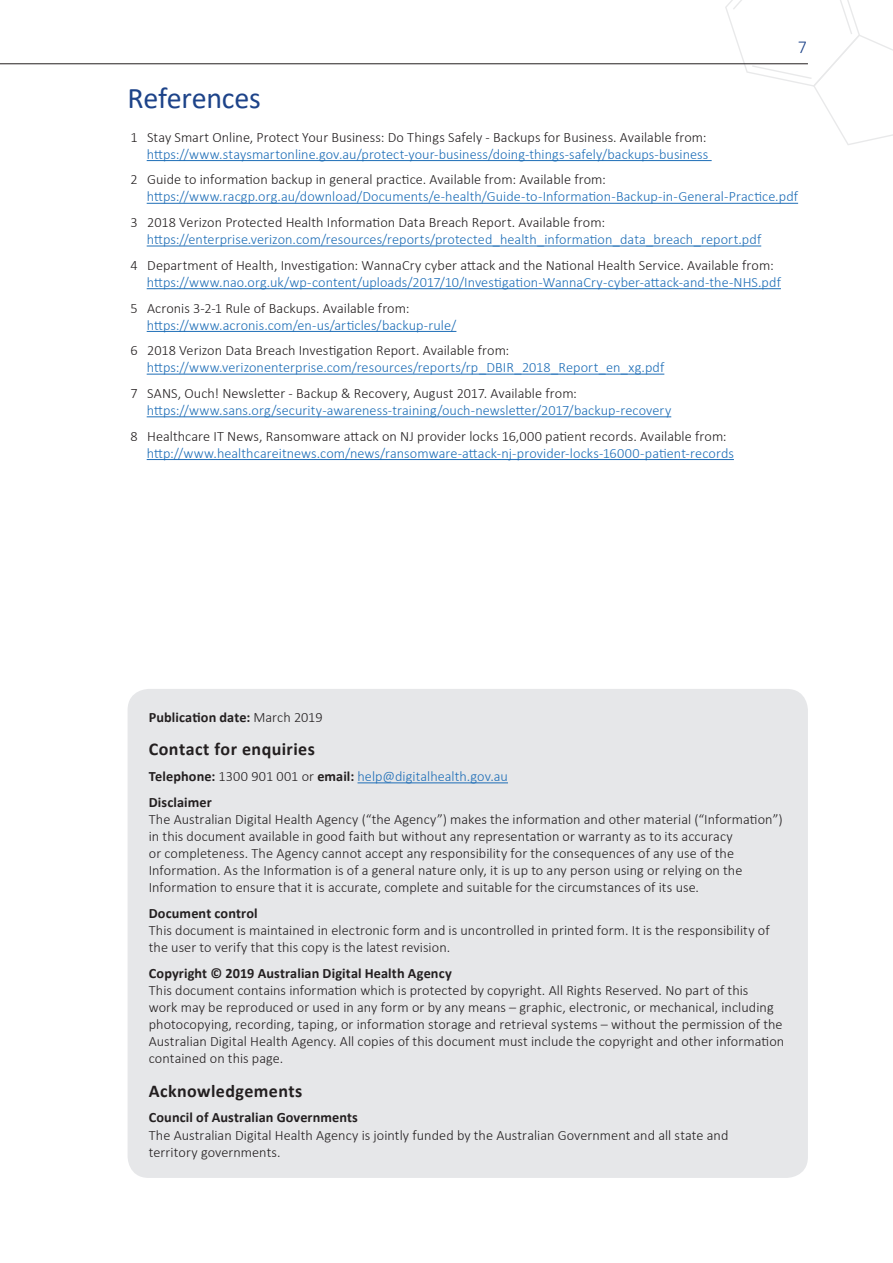
<style>
.page{position:relative;width:893px;height:1263px;background:#fff}
.page>*{position:absolute;margin:0;border:0;box-sizing:border-box;transform-origin:0 0}
.t1{font:30px "Calibri";letter-spacing:-.01em;color:#1d4389}
.t2{font:700 18px "Calibri";letter-spacing:.025em;color:#231f20}
.t3{font:300 18px "Calibri";color:#1d4389}
.t4{font:300 14.25px/17.1px "Calibri";color:#231f20}
.t5{font:300 14.25px "Calibri";letter-spacing:.005em;color:#1e6eb7}
.t6{font:700 14.25px/25.7px "Calibri";letter-spacing:.005em;color:#231f20}
.s1{font-weight:300}
.s2{font-weight:300;color:#1e6eb7}
</style>
<div class="page">
<svg style="left:725px;top:0;width:168px;height:145px"></svg>
<hr style="left:0;top:64px;width:808px;height:1px;background:#231f20">
<hr style="left:147px;top:160px;width:565px;height:1px;background:#1e6eb7">
<hr style="left:147px;top:203px;width:651px;height:1px;background:#1e6eb7">
<hr style="left:147px;top:246px;width:614px;height:1px;background:#1e6eb7">
<hr style="left:147px;top:288px;width:634px;height:1px;background:#1e6eb7">
<hr style="left:147px;top:331px;width:309px;height:1px;background:#1e6eb7">
<hr style="left:147px;top:374px;width:517px;height:1px;background:#1e6eb7">
<hr style="left:147px;top:416px;width:524px;height:1px;background:#1e6eb7">
<hr style="left:147px;top:459px;width:587px;height:1px;background:#1e6eb7">
<div style="left:128px;top:689px;width:680px;height:489px;background:#e6e7e9;border-radius:21px"></div>
<hr style="left:357px;top:782px;width:151px;height:1px;background:#1e6eb7">
<p class="t3" style="left:798px;top:36px;width:11px">7</p>
<h1 class="t1" style="left:128px;top:77px;width:135px">References</h1>
<p class="t4" style="left:130px;top:128px;width:578px">1 Stay Smart Online, Protect Your Business: Do Things Safely - Backups for Business. Available from:</p>
<p class="t5" style="left:147px;top:145px;width:563px">https://www.staysmartonline.gov.au/protect-your-business/doing-things-safely/backups-business</p>
<p class="t4" style="left:130px;top:171px;width:477px">2 Guide to information backup in general practice. Available from: Available from:</p>
<p class="t5" style="left:147px;top:188px;width:653px">https://www.racgp.org.au/download/Documents/e-health/Guide-to-Information-Backup-in-General-Practice.pdf</p>
<p class="t4" style="left:130px;top:214px;width:476px">3 2018 Verizon Protected Health Information Data Breach Report. Available from:</p>
<p class="t5" style="left:147px;top:231px;width:616px">https://enterprise.verizon.com/resources/reports/protected_health_information_data_breach_report.pdf</p>
<p class="t4" style="left:130px;top:256px;width:645px">4 Department of Health, Investigation: WannaCry cyber attack and the National Health Service. Available from:</p>
<p class="t5" style="left:147px;top:273px;width:636px">https://www.nao.org.uk/wp-content/uploads/2017/10/Investigation-WannaCry-cyber-attack-and-the-NHS.pdf</p>
<p class="t4" style="left:130px;top:299px;width:281px">5 Acronis 3-2-1 Rule of Backups. Available from:</p>
<p class="t5" style="left:147px;top:316px;width:311px">https://www.acronis.com/en-us/articles/backup-rule/</p>
<p class="t4" style="left:130px;top:342px;width:381px">6 2018 Verizon Data Breach Investigation Report. Available from:</p>
<p class="t5" style="left:147px;top:359px;width:519px">https://www.verizonenterprise.com/resources/reports/rp_DBIR_2018_Report_en_xg.pdf</p>
<p class="t4" style="left:130px;top:384px;width:448px">7 SANS, Ouch! Newsletter - Backup &amp; Recovery, August 2017. Available from:</p>
<p class="t5" style="left:147px;top:401px;width:526px">https://www.sans.org/security-awareness-training/ouch-newsletter/2017/backup-recovery</p>
<p class="t4" style="left:130px;top:427px;width:598px">8 Healthcare IT News, Ransomware attack on NJ provider locks 16,000 patient records. Available from:</p>
<p class="t5" style="left:147px;top:444px;width:589px">http://www.healthcareitnews.com/news/ransomware-attack-nj-provider-locks-16000-patient-records</p>
<p class="t6" style="left:149px;top:705px;width:176px">Publication date: <span class="s1">March 2019</span></p>
<p class="t2" style="left:149px;top:737px;width:168px">Contact for enquiries</p>
<p class="t6" style="left:149px;top:764px;width:361px">Telephone: <span class="s1">1300 901 001 or</span> email: <span class="s2">help@digitalhealth.gov.au<br></span>Disclaimer</p>
<p class="t4" style="left:149px;top:810px;width:635px">The Australian Digital Health Agency (“the Agency”) makes the information and other material (“Information”) in this document available in good faith but without any representation or warranty as to its accuracy<br>or completeness. The Agency cannot accept any responsibility for the consequences of any use of the Information. As the Information is of a general nature only, it is up to any person using or relying on the Information to ensure that it is accurate, complete and suitable for the circumstances of its use.</p>
<p class="t6" style="left:149px;top:901px;width:110px">Document control</p>
<p class="t4" style="left:149px;top:921px;width:622px">This document is maintained in electronic form and is uncontrolled in printed form. It is the responsibility of the user to verify that this copy is the latest revision.</p>
<p class="t6" style="left:149px;top:961px;width:304px">Copyright © 2019 Australian Digital Health Agency</p>
<p class="t4" style="left:149px;top:981px;width:637px">This document contains information which is protected by copyright. All Rights Reserved. No part of this<br>work may be reproduced or used in any form or by any means – graphic, electronic, or mechanical, including photocopying, recording, taping, or information storage and retrieval systems – without the permission of the Australian Digital Health Agency. All copies of this document must include the copyright and other information contained on this page.</p>
<p class="t2" style="left:149px;top:1078px;width:155px">Acknowledgements</p>
<p class="t6" style="left:149px;top:1106px;width:211px">Council of Australian Governments</p>
<p class="t4" style="left:149px;top:1126px;width:581px">The Australian Digital Health Agency is jointly funded by the Australian Government and all state and territory governments.</p>
</div>
